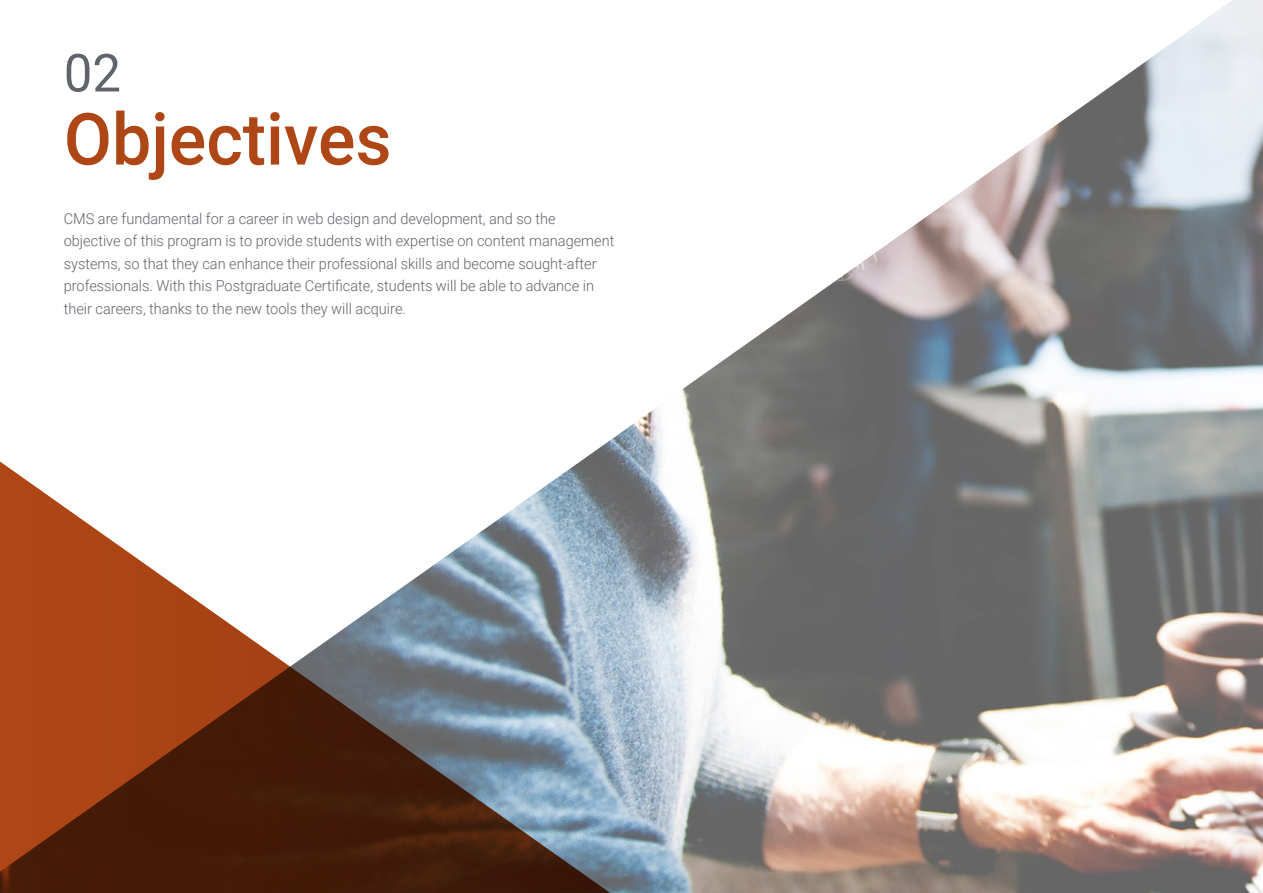
<style>
.page{position:relative;width:1263px;height:893px;background:#fff}
.page>*{position:absolute;margin:0;border:0;box-sizing:border-box;transform-origin:0 0}
.t1{font:500 72px "Roboto";color:#ae4615}
.t2{font:52.5px "Roboto";color:#61646a}
.t3{font:300 15px/22.5px "Roboto";color:#61646a}
</style>
<div class="page">
<img style="left:602px;top:0;width:661px;height:893px">
<svg style="left:0;top:446px;width:640px;height:447px"></svg>
<h2 class="t2" style="left:64px;top:36px;width:59px">02</h2>
<h1 class="t1" style="left:64px;top:89px;width:329px">Objectives</h1>
<p class="t3" style="left:64px;top:207px;width:552px">CMS are fundamental for a career in web design and development, and so the objective of this program is to provide students with expertise on content management systems, so that they can enhance their professional skills and become sought-after professionals. With this Postgraduate Certificate, students will be able to advance in their careers, thanks to the new tools they will acquire.</p>
</div>
